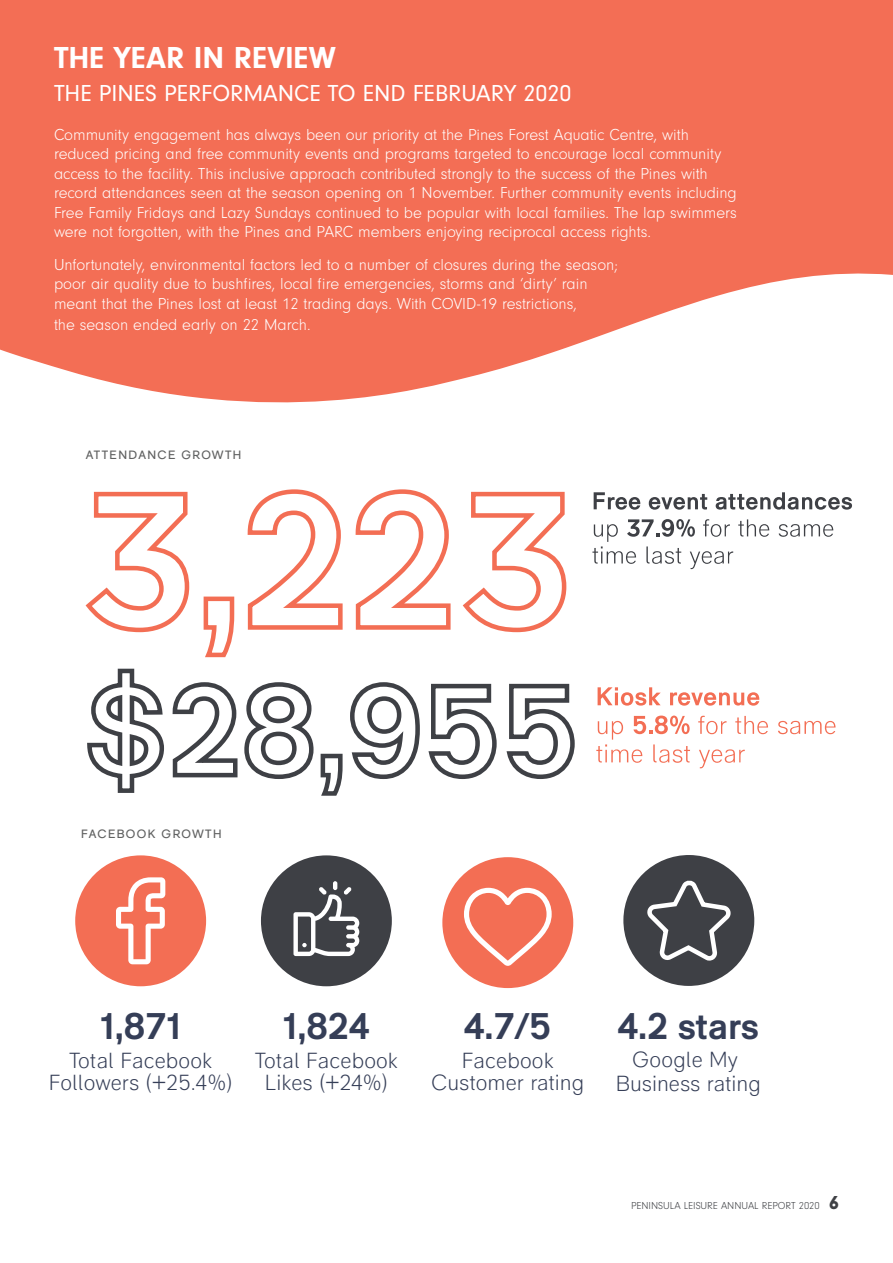
<style>
.page{position:relative;width:893px;height:1263px;background:#fff}
.page>*{position:absolute;margin:0;border:0;box-sizing:border-box;transform-origin:0 0}
.t1{font:700 37.05px "RM Pro";color:#353e57}
.t2{font:700 31.5px "Neuzeit Gro";color:#fff}
.t3{font:24px "Neuzeit Gro";color:#fff}
.t4{font:300 21.75px/22px "RM Pro";color:#353e57;text-align:center}
.t5{font:300 16.5px/19.5px "Neuzeit Gro";color:#fff}
.t6{font:12px "RM Pro";letter-spacing:.115em;color:#606161}
.t7{font:300 10.5px "Neuzeit Gro";color:#3f4145}
.s1{font-weight:900;font-size:19.5px}
</style>
<div class="page">
<svg style="left:0;top:0;width:893px;height:403px;background:#f47f69"></svg>
<div style="left:75px;top:855px;width:131px;height:131px;background:#f36e54;border-radius:50%"></div>
<svg style="left:116px;top:877px;width:49px;height:87px"></svg>
<div style="left:261px;top:855px;width:131px;height:131px;background:#3e4045;border-radius:50%"></div>
<svg style="left:293px;top:881px;width:66px;height:75px"></svg>
<svg style="left:85px;top:491px;width:105px;height:142px"></svg>
<svg style="left:203px;top:596px;width:32px;height:62px"></svg>
<svg style="left:247px;top:489px;width:96px;height:141px"></svg>
<svg style="left:355px;top:489px;width:96px;height:141px"></svg>
<svg style="left:462px;top:491px;width:105px;height:142px"></svg>
<svg style="left:87px;top:668px;width:488px;height:128px"></svg>
<svg style="left:594px;top:492px;width:46px;height:18px"></svg>
<svg style="left:649px;top:494px;width:58px;height:16px"></svg>
<svg style="left:716px;top:492px;width:136px;height:18px"></svg>
<svg style="left:779px;top:524px;width:54px;height:13px"></svg>
<svg style="left:592px;top:519px;width:177px;height:50px"></svg>
<svg style="left:598px;top:687px;width:63px;height:19px"></svg>
<svg style="left:670px;top:692px;width:89px;height:14px"></svg>
<svg style="left:698px;top:716px;width:28px;height:18px"></svg>
<svg style="left:735px;top:716px;width:33px;height:18px"></svg>
<svg style="left:778px;top:721px;width:57px;height:13px"></svg>
<svg style="left:596px;top:715px;width:94px;height:48px"></svg>
<svg style="left:699px;top:749px;width:46px;height:19px"></svg>
<svg style="left:623px;top:855px;width:132px;height:131px"></svg>
<div style="left:442px;top:857px;width:131px;height:131px;background:#f36e54;border-radius:50%"></div>
<svg style="left:464px;top:888px;width:88px;height:78px"></svg>
<h2 class="t2" style="left:54px;top:40px;width:283px">THE YEAR IN REVIEW</h2>
<h3 class="t3" style="left:54px;top:80px;width:519px">THE PINES PERFORMANCE TO END FEBRUARY 2020</h3>
<p class="t5" style="left:54px;top:125px;width:684px">Community engagement has always been our priority at the Pines Forest Aquatic Centre, with reduced pricing and free community events and programs targeted to encourage local community access to the facility. This inclusive approach contributed strongly to the success of the Pines with record attendances seen at the season opening on 1 November. Further community events including Free Family Fridays and Lazy Sundays continued to be popular with local families. The lap swimmers were not forgotten, with the Pines and PARC members enjoying reciprocal access rights.</p>
<p class="t5" style="left:54px;top:255px;width:565px">Unfortunately, environmental factors led to a number of closures during the season; poor air quality due to bushfires, local fire emergencies, storms and ‘dirty’ rain meant that the Pines lost at least 12 trading days. With COVID-19 restrictions,</p>
<p class="t5" style="left:54px;top:315px;width:258px">the season ended early on 22 March.</p>
<p class="t6" style="left:86px;top:448px;width:157px">ATTENDANCE GROWTH</p>
<p class="t6" style="left:81px;top:827px;width:142px">FACEBOOK GROWTH</p>
<h1 class="t1" style="left:100px;top:1004px;width:82px">1,871</h1>
<h3 class="t4" style="left:49px;top:1050px;width:185px">Total Facebook<br>Followers (+25.4%)</h3>
<h1 class="t1" style="left:283px;top:1004px;width:88px">1,824</h1>
<h3 class="t4" style="left:255px;top:1050px;width:145px">Total Facebook<br>Likes (+24%)</h3>
<h1 class="t1" style="left:464px;top:1004px;width:89px">4.7/5</h1>
<h3 class="t4" style="left:431px;top:1050px;width:155px">Facebook<br>Customer rating</h3>
<h1 class="t1" style="left:618px;top:1004px;width:143px">4.2 stars</h1>
<h3 class="t4" style="left:616px;top:1048px;width:147px;line-height:24.2px">Google My<br>Business rating</h3>
<p class="t7" style="left:631px;top:1200px;width:209px">PENINSULA LEISURE ANNUAL REPORT 2020 <span class="s1">6</span></p>
</div>
